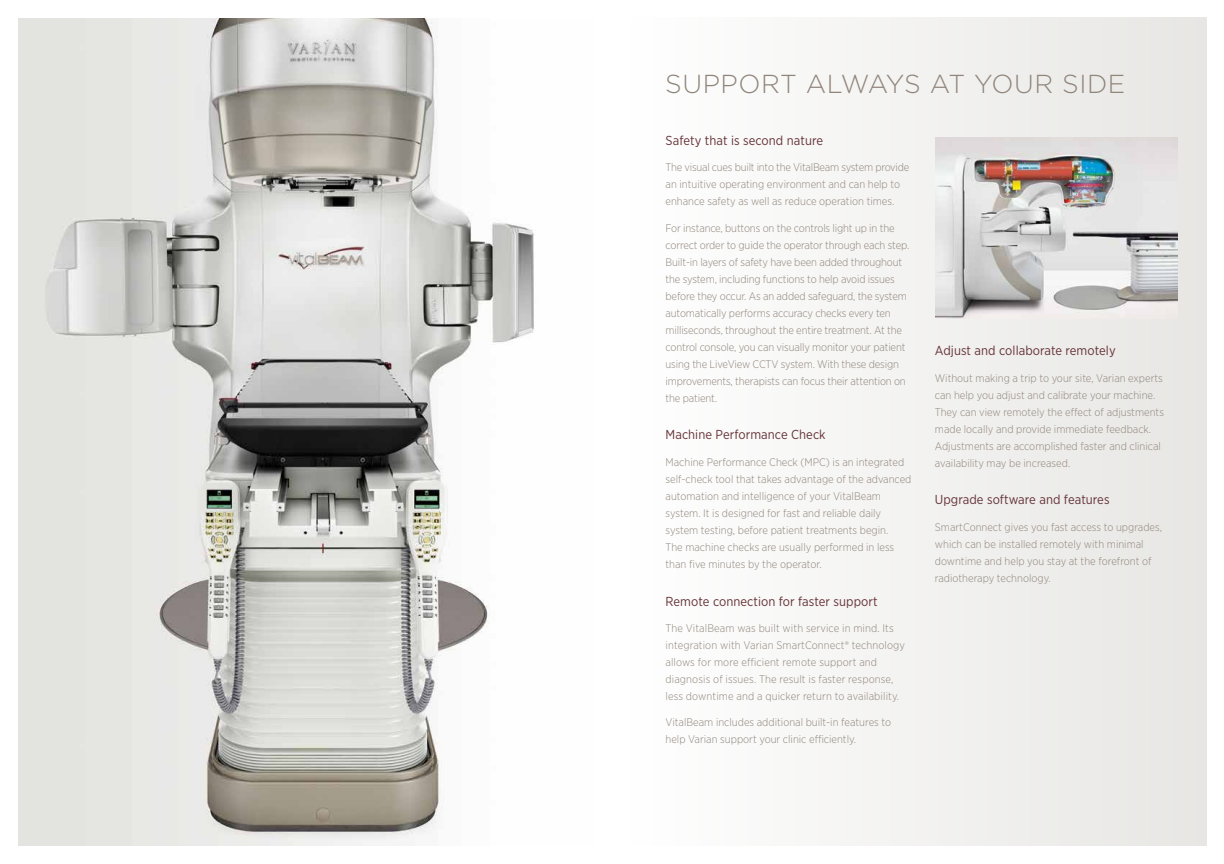
<style>
.page{position:relative;width:1224px;height:864px;background:#fff}
.page>*{position:absolute;margin:0;border:0;box-sizing:border-box;transform-origin:0 0}
.t1{font:300 26px "Gotham";letter-spacing:.02em;color:#90857b}
.t2{font:13px "Gotham Narrow";letter-spacing:.005em;color:#663338}
.t3{font:300 11px/17px "Gotham Narrow";color:#90857b}
</style>
<div class="page">
<img style="left:18px;top:18px;width:516px;height:828px">
<div style="left:630px;top:18px;width:576px;height:828px;background:linear-gradient(to right,#fefefe,#e7e6e3)"></div>
<img style="left:935px;top:138px;width:243px;height:181px">
<h1 class="t1" style="left:665px;top:67px;width:461px">SUPPORT ALWAYS AT YOUR SIDE</h1>
<p class="t2" style="left:666px;top:132px;width:159px">Safety that is second nature</p>
<p class="t3" style="left:666px;top:159px;width:245px">The visual cues built into the VitalBeam system provide an intuitive operating environment and can help to enhance safety as well as reduce operation times.</p>
<p class="t3" style="left:666px;top:219px;width:245px">For instance, buttons on the controls light up in the correct order to guide the operator through each step.<br>Built-in layers of safety have been added throughout the system, including functions to help avoid issues before they occur. As an added safeguard, the system automatically performs accuracy checks every ten milliseconds, throughout the entire treatment. At the control console, you can visually monitor your patient using the LiveView CCTV system. With these design improvements, therapists can focus their attention on the patient.</p>
<p class="t2" style="left:666px;top:427px;width:162px">Machine Performance Check</p>
<p class="t3" style="left:666px;top:453px;width:247px">Machine Performance Check (MPC) is an integrated self-check tool that takes advantage of the advanced automation and intelligence of your VitalBeam system. It is designed for fast and reliable daily system testing, before patient treatments begin.<br>The machine checks are usually performed in less than five minutes by the operator.</p>
<p class="t2" style="left:666px;top:593px;width:214px">Remote connection for faster support</p>
<p class="t3" style="left:666px;top:619px;width:241px">The VitalBeam was built with service in mind. Its integration with Varian SmartConnect® technology allows for more efficient remote support and diagnosis of issues. The result is faster response, less downtime and a quicker return to availability.</p>
<p class="t3" style="left:666px;top:714px;width:227px">VitalBeam includes additional built-in features to help Varian support your clinic efficiently.</p>
<p class="t2" style="left:935px;top:343px;width:182px">Adjust and collaborate remotely</p>
<p class="t3" style="left:935px;top:369px;width:231px">Without making a trip to your site, Varian experts can help you adjust and calibrate your machine.<br>They can view remotely the effect of adjustments made locally and provide immediate feedback.<br>Adjustments are accomplished faster and clinical availability may be increased.</p>
<p class="t2" style="left:935px;top:492px;width:176px">Upgrade software and features</p>
<p class="t3" style="left:935px;top:518px;width:229px">SmartConnect gives you fast access to upgrades, which can be installed remotely with minimal downtime and help you stay at the forefront of radiotherapy technology.</p>
</div>
